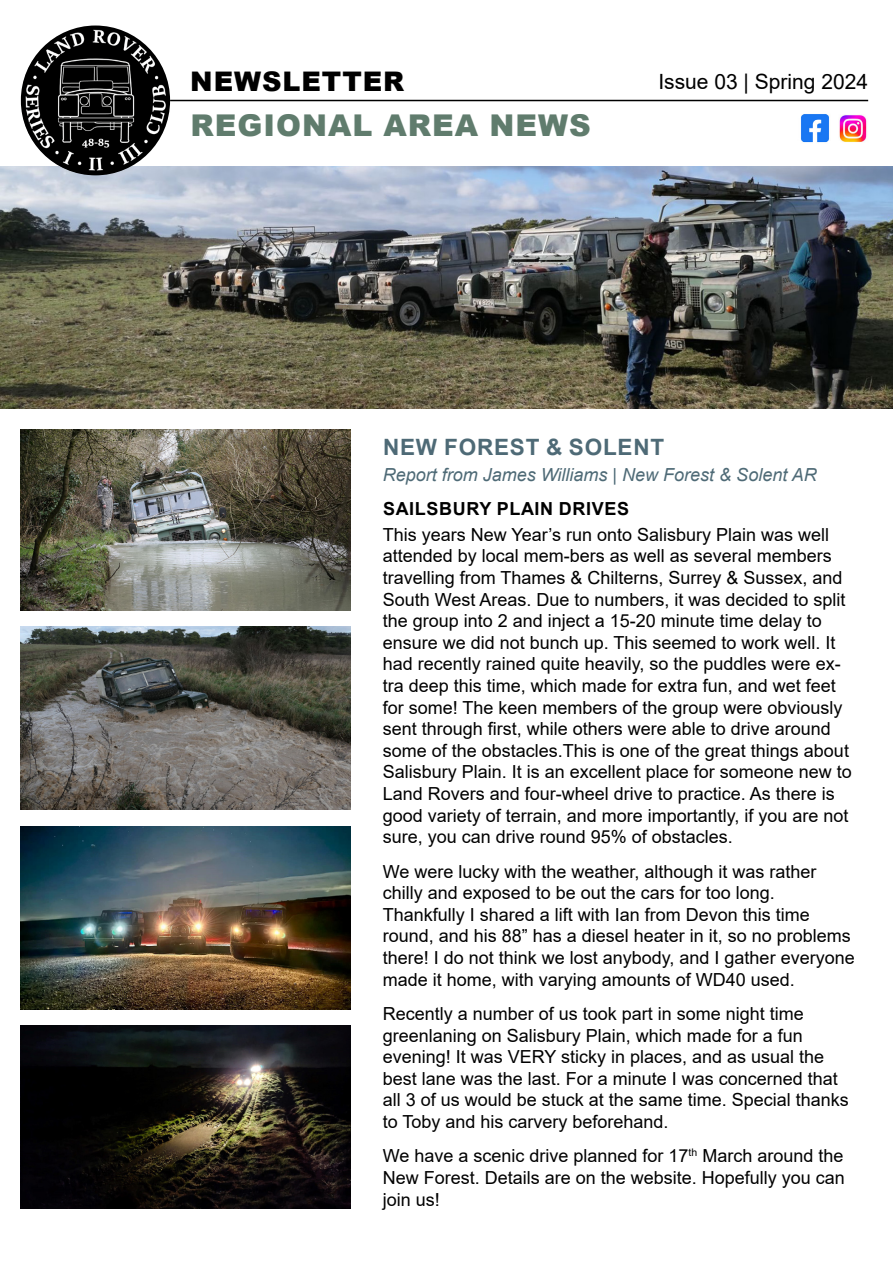
<style>
.page{position:relative;width:893px;height:1263px;background:#fff}
.page>*{position:absolute;margin:0;border:0;box-sizing:border-box;transform-origin:0 0}
.t1{font:900 30px "Arial";letter-spacing:.035em;color:#607c6d}
.t2{font:900 27px "Arial";letter-spacing:.035em;color:#000}
.t3{font:700 22.5px "Arial";letter-spacing:.035em;color:#4e6a76}
.t4{font:21px "Arial";color:#000}
.t5{font:18px/21.6px "Arial";color:#000}
.t6{font:italic 18px "Arial";color:#4e6a76}
.t7{font:700 18px "Arial";letter-spacing:.035em;color:#000}
</style>
<div class="page">
<img style="left:0;top:167px;width:893px;height:241px">
<hr style="left:170px;top:100px;width:698px;height:1px;background:#000">
<img style="left:801px;top:114px;width:28px;height:29px">
<img style="left:839px;top:114px;width:28px;height:28px">
<img style="left:21px;top:26px;width:149px;height:149px;border-radius:75px">
<img style="left:21px;top:429px;width:330px;height:181px">
<img style="left:21px;top:627px;width:330px;height:183px">
<img style="left:21px;top:826px;width:330px;height:183px">
<img style="left:21px;top:1026px;width:330px;height:183px">
<h2 class="t2" style="left:190px;top:62px;width:215px">NEWSLETTER</h2>
<p class="t4" style="left:658px;top:67px;width:211px">Issue 03 | Spring 2024</p>
<h1 class="t1" style="left:190px;top:103px;width:402px">REGIONAL AREA NEWS</h1>
<p class="t3" style="left:383px;top:431px;width:283px">NEW FOREST &amp; SOLENT</p>
<p class="t6" style="left:383px;top:463px;width:435px">Report from James Williams | New Forest &amp; Solent AR</p>
<p class="t7" style="left:383px;top:496px;width:248px">SAILSBURY PLAIN DRIVES</p>
<p class="t5" style="left:383px;top:524px;width:471px">This years New Year’s run onto Salisbury Plain was well attended by local mem-bers as well as several members travelling from Thames &amp; Chilterns, Surrey &amp; Sussex, and South West Areas. Due to numbers, it was decided to split the group into 2 and inject a 15-20 minute time delay to ensure we did not bunch up. This seemed to work well. It had recently rained quite heavily, so the puddles were ex&shy;tra deep this time, which made for extra fun, and wet feet for some! The keen members of the group were obviously sent through first, while others were able to drive around some of the obstacles.This is one of the great things about Salisbury Plain. It is an excellent place for someone new to Land Rovers and four-wheel drive to practice. As there is good variety of terrain, and more importantly, if you are not sure, you can drive round 95% of obstacles.</p>
<p class="t5" style="left:383px;top:860px;width:473px">We were lucky with the weather, although it was rather chilly and exposed to be out the cars for too long.<br>Thankfully I shared a lift with Ian from Devon this time round, and his 88” has a diesel heater in it, so no problems there! I do not think we lost anybody, and I gather everyone made it home, with varying amounts of WD40 used.</p>
<p class="t5" style="left:383px;top:1003px;width:468px">Recently a number of us took part in some night time greenlaning on Salisbury Plain, which made for a fun evening! It was VERY sticky in places, and as usual the best lane was the last. For a minute I was concerned that all 3 of us would be stuck at the same time. Special thanks to Toby and his carvery beforehand.</p>
<p class="t5" style="left:383px;top:1145px;width:464px;text-align:justify">We have a scenic drive planned for 17<sup>th</sup> March around the New Forest. Details are on the website. Hopefully you can join us!</p>
</div>
